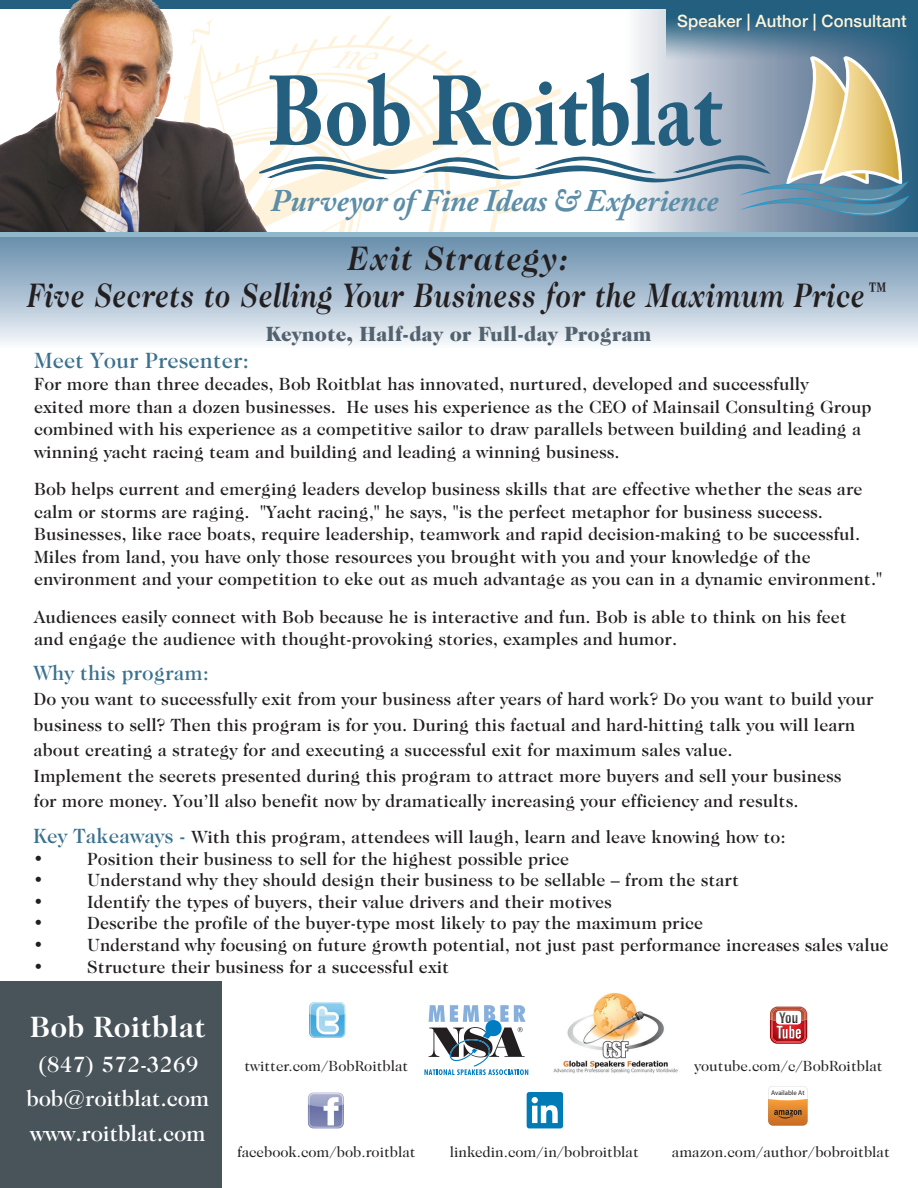
<style>
.page{position:relative;width:918px;height:1188px;background:#fff}
.page>*{position:absolute;margin:0;border:0;box-sizing:border-box;transform-origin:0 0}
.t1{font:700 97.35px "Adobe Caslon Pro";color:#245f7f;scale:.86 1}
.t2{font:italic 700 34.65px/37.5px "Caslon 224 IT Cby BT";letter-spacing:.035em;color:#231f20;text-align:center;scale:.91 1}
.t3{font:italic 700 31.35px "Adobe Caslon Pro";letter-spacing:-.01em;color:#5c8ea8}
.t4{font:700 30px "Caslon 224 IT Cby BT";color:#fff}
.t5{font:500 22.5px/34.5px "Caslon 224 IT Cby BT";letter-spacing:-.01em;color:#fff;text-align:center}
.t6{font:500 22.5px "Caslon 224 IT Cby BT";color:#3a718e}
.t7{font:900 21px "Caslon 224 IT Cby BT";color:#52626f}
.t8{font:500 21px "Caslon 224 IT Cby BT";color:#3a718e}
.t9{font:500 18px/22.5px "Caslon 224 IT Cby BT";color:#231f20}
.t10{font:500 16.95px "Helvetica Neue";letter-spacing:.01em;color:#fdf5dd}
.t11{font:15px "Caslon 224 IT Cby BT";color:#231f20}
.t12{font:6.75px "Myriad Pro";color:#231f20}
.s1{font-size:21px;color:#3a718e}
</style>
<div class="page">
<div style="left:0;top:981px;width:221px;height:207px;background:#48545a"></div>
<img style="left:308px;top:1093px;width:36px;height:36px">
<img style="left:309px;top:1002px;width:36px;height:36px">
<div style="left:527px;top:1092px;width:36px;height:36px;background:#007bb6;border-radius:3px"></div>
<svg style="left:532px;top:1097px;width:26px;height:26px"></svg>
<svg style="left:770px;top:1007px;width:37px;height:37px"></svg>
<svg style="left:768px;top:1086px;width:40px;height:40px"></svg>
<img style="left:553px;top:993px;width:125px;height:81px">
<svg style="left:424px;top:1005px;width:104px;height:70px"></svg>
<svg style="left:0;top:237px;width:918px;height:106px;background:#a8bed0"></svg>
<svg style="left:561px;top:8px;width:357px;height:225px"></svg>
<img style="left:667px;top:8px;width:251px;height:51px">
<svg style="left:274px;top:16px;width:287px;height:217px"></svg>
<div style="left:0;top:0;width:918px;height:8px;background:#245f7f"></div>
<img style="left:0;top:0;width:274px;height:233px">
<hr style="left:0;top:233px;width:918px;height:4px;background:#90b7cb">
<svg style="left:258px;top:52px;width:652px;height:165px"></svg>
<p class="t10" style="left:677px;top:8px;width:231px">Speaker | Author | Consultant</p>
<h1 class="t1" style="left:267px;top:54px;width:530px">Bob Roitblat</h1>
<h3 class="t3" style="left:271px;top:182px;width:449px">Purveyor of Fine Ideas &amp; Experience</h3>
<h2 class="t2" style="left:28px;top:238px;width:949px">Exit Strategy:<br>Five Secrets to Selling Your Business for the Maximum Price™</h2>
<p class="t7" style="left:266px;top:320px;width:387px">Keynote, Half-day or Full-day Program</p>
<p class="t6" style="left:34px;top:346px;width:217px">Meet Your Presenter:</p>
<p class="t9" style="left:34px;top:372px;width:839px">For more than three decades, Bob Roitblat has innovated, nurtured, developed and successfully<br>exited more than a dozen businesses. He uses his experience as the CEO of Mainsail Consulting Group combined with his experience as a competitive sailor to draw parallels between building and leading a winning yacht racing team and building and leading a winning business.</p>
<p class="t9" style="left:34px;top:477px;width:850px">Bob helps current and emerging leaders develop business skills that are effective whether the seas are calm or storms are raging. "Yacht racing," he says, "is the perfect metaphor for business success.<br>Businesses, like race boats, require leadership, teamwork and rapid decision-making to be successful.<br>Miles from land, you have only those resources you brought with you and your knowledge of the environment and your competition to eke out as much advantage as you can in a dynamic environment."</p>
<p class="t9" style="left:34px;top:605px;width:814px">Audiences easily connect with Bob because he is interactive and fun. Bob is able to think on his feet and engage the audience with thought-provoking stories, examples and humor.</p>
<p class="t8" style="left:34px;top:659px;width:177px">Why this program:</p>
<p class="t9" style="left:34px;top:686px;width:842px;line-height:25.5px">Do you want to successfully exit from your business after years of hard work? Do you want to build your business to sell? Then this program is for you. During this factual and hard-hitting talk you will learn about creating a strategy for and executing a successful exit for maximum sales value.<br>Implement the secrets presented during this program to attract more buyers and sell your business<br>for more money. You’ll also benefit now by dramatically increasing your efficiency and results.</p>
<p class="t9" style="left:33px;top:826px;width:754px;line-height:21.6px"><span class="s1">Key Takeaways -</span> With this program, attendees will laugh, learn and leave knowing how to: •</p>
<p class="t9" style="left:87px;top:847px;width:483px">Position their business to sell for the highest possible price</p>
<p class="t9" style="left:33px;top:868px;width:12px">•</p>
<p class="t9" style="left:87px;top:868px;width:653px">Understand why they should design their business to be sellable – from the start</p>
<p class="t9" style="left:33px;top:890px;width:12px">•</p>
<p class="t9" style="left:87px;top:890px;width:526px">Identify the types of buyers, their value drivers and their motives</p>
<p class="t9" style="left:33px;top:912px;width:12px">•</p>
<p class="t9" style="left:87px;top:912px;width:617px">Describe the profile of the buyer-type most likely to pay the maximum price</p>
<p class="t9" style="left:33px;top:933px;width:12px">•</p>
<p class="t9" style="left:87px;top:933px;width:803px">Understand why focusing on future growth potential, not just past performance increases sales value</p>
<p class="t9" style="left:33px;top:955px;width:12px">•</p>
<p class="t9" style="left:87px;top:955px;width:364px">Structure their business for a successful exit</p>
<h3 class="t4" style="left:30px;top:1008px;width:178px">Bob Roitblat</h3>
<p class="t5" style="left:26px;top:1046px;width:185px">(847) 572-3269 bob@roitblat.com www.roitblat.com</p>
<p class="t11" style="left:244px;top:1057px;width:165px">twitter.com/BobRoitblat</p>
<p class="t11" style="left:237px;top:1142px;width:180px">facebook.com/bob.roitblat</p>
<p class="t11" style="left:450px;top:1142px;width:191px">linkedin.com/in/bobroitblat</p>
<p class="t11" style="left:695px;top:1057px;width:190px">youtube.com/c/BobRoitblat</p>
<p class="t12" style="left:771px;top:1089px;width:35px">Available At</p>
<p class="t11" style="left:672px;top:1142px;width:219px">amazon.com/author/bobroitblat</p>
</div>
